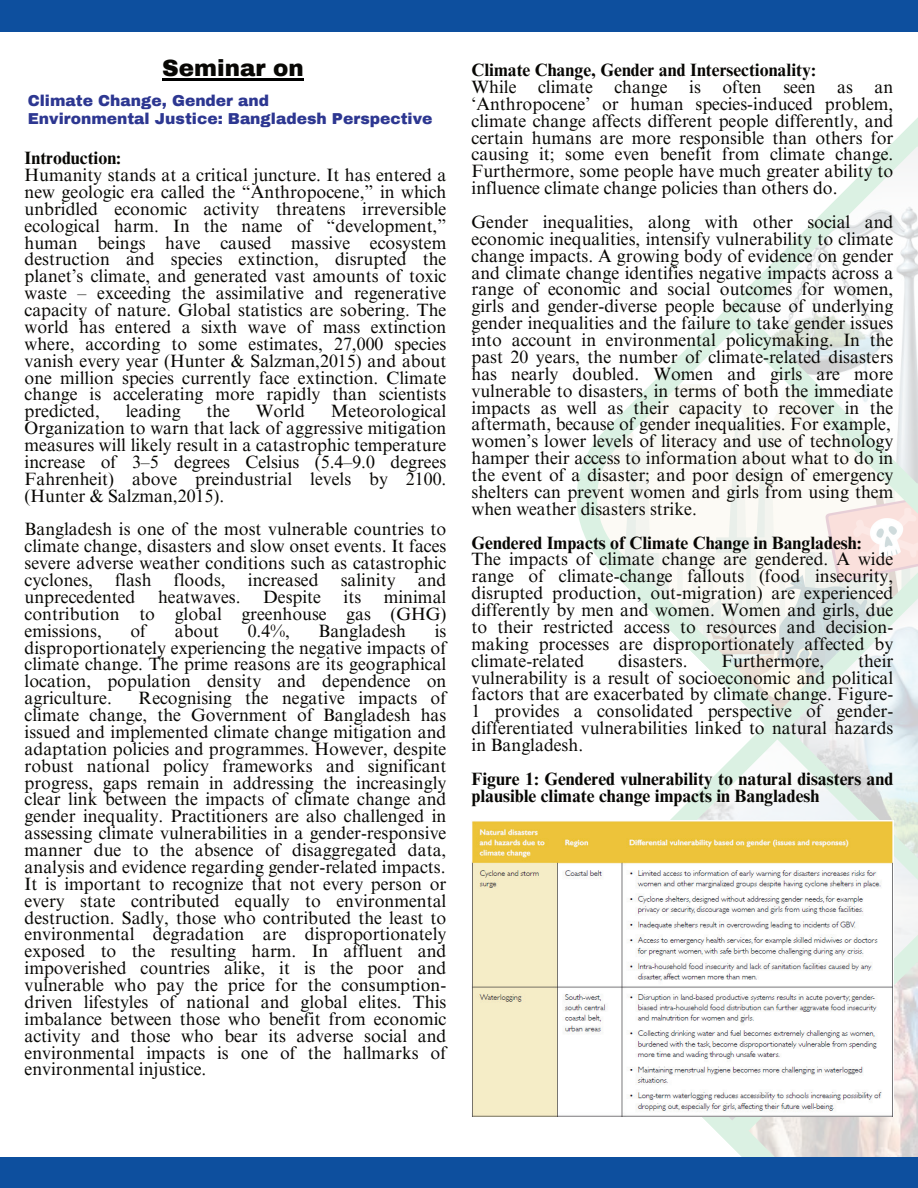
<style>
.page{position:relative;width:918px;height:1188px;background:#fff}
.page>*{position:absolute;margin:0;border:0;box-sizing:border-box;transform-origin:0 0}
.t1{font:900 22.95px "Archivo";color:#080704}
.t2{font:17.85px/16.8px "Times NRMT Pro";color:#080704;text-align:justify}
.t3{font:700 17.85px/16.8px "Times NRMT Pro";color:#080704}
.t4{font:900 15.45px/18px "Archivo";color:#2d3791}
</style>
<div class="page">
<svg style="left:577px;top:117px;width:341px;height:1040px"></svg>
<img style="left:597px;top:330px;width:321px;height:381px">
<img style="left:749px;top:146px;width:169px;height:338px">
<img style="left:788px;top:560px;width:130px;height:337px">
<img style="left:472px;top:821px;width:421px;height:296px">
<hr style="left:162px;top:78px;width:142px;height:2px;background:#000">
<div style="left:0;top:0;width:918px;height:32px;background:#0d4f9e"></div>
<div style="left:0;top:1157px;width:918px;height:31px;background:#0d4f9e"></div>
<p class="t1" style="left:162px;top:54px;width:143px">Seminar on</p>
<p class="t3" style="left:472px;top:62px;width:346px">Climate Change, Gender and Intersectionality:</p>
<p class="t2" style="left:472px;top:80px;width:423px">While climate change is often seen as an ‘Anthropocene’ or human species-induced problem, climate change affects different people differently, and certain humans are more responsible than others for causing it; some even benefit from climate change.<br>Furthermore, some people have much greater ability to influence climate change policies than others do.</p>
<p class="t2" style="left:472px;top:215px;width:423px;text-align:left">Gender inequalities, along with other social and economic inequalities, intensify vulnerability to climate change impacts. A growing body of evidence on gender and climate change identifies negative impacts across a range of economic and social outcomes for women, girls and gender-diverse people because of underlying gender inequalities and the failure to take gender issues into account in environmental policymaking. In the past 20 years, the number of climate-related disasters has nearly doubled. Women and girls are more vulnerable to disasters, in terms of both the immediate impacts as well as their capacity to recover in the aftermath, because of gender inequalities. For example, women’s lower levels of literacy and use of technology hamper their access to information about what to do in the event of a disaster; and poor design of emergency shelters can prevent women and girls from using them when weather disasters strike.</p>
<p class="t3" style="left:472px;top:535px;width:391px">Gendered Impacts of Climate Change in Bangladesh:</p>
<p class="t2" style="left:472px;top:552px;width:423px">The impacts of climate change are gendered. A wide range of climate-change fallouts (food insecurity, disrupted production, out-migration) are experienced differently by men and women. Women and girls, due to their restricted access to resources and decision&shy;making processes are disproportionately affected by climate-related</p>
<p class="t4" style="left:28px;top:91px;width:406px">Climate Change, Gender and<br>Environmental Justice: Bangladesh Perspective</p>
<p class="t3" style="left:25px;top:150px;width:98px">Introduction:</p>
<p class="t2" style="left:25px;top:168px;width:423px">Humanity stands at a critical juncture. It has entered a new geologic era called the “Anthropocene,” in which unbridled economic activity threatens irreversible ecological harm. In the name of “development,” human beings have caused massive ecosystem destruction and species extinction, disrupted the planet’s climate, and generated vast amounts of toxic waste – exceeding the assimilative and regenerative capacity of nature. Global statistics are sobering. The world has entered a sixth wave of mass extinction where, according to some estimates, 27,000 species vanish every year (Hunter &amp; Salzman,2015) and about one million species currently face extinction. Climate change is accelerating more rapidly than scientists predicted,</p>
<p class="t2" style="left:25px;top:404px;width:423px;text-indent:306px">Meteorological Organization to warn that lack of aggressive mitigation measures will likely result in a catastrophic temperature increase of 3–5 degrees Celsius (5.4–9.0 degrees Fahrenheit) above preindustrial levels by 2100. (Hunter &amp; Salzman,2015).</p>
<p class="t2" style="left:25px;top:522px;width:423px">Bangladesh is one of the most vulnerable countries to climate change, disasters and slow onset events. It faces severe adverse weather conditions such as catastrophic cyclones, flash floods, increased salinity and unprecedented</p>
<p class="t2" style="left:126px;top:404px;width:56px">leading</p>
<p class="t2" style="left:207px;top:404px;width:25px">the</p>
<p class="t2" style="left:256px;top:404px;width:51px">World</p>
<p class="t2" style="left:25px;top:589px;width:423px;text-indent:359px">minimal contribution to global greenhouse gas (GHG) emissions,</p>
<p class="t2" style="left:158px;top:589px;width:84px">heatwaves.</p>
<p class="t2" style="left:263px;top:589px;width:59px">Despite</p>
<p class="t2" style="left:344px;top:589px;width:19px">its</p>
<p class="t2" style="left:25px;top:623px;width:423px;text-indent:410px">is disproportionately experiencing the negative impacts of climate change. The prime reasons are its geographical location, population density and dependence on agriculture.</p>
<p class="t2" style="left:130px;top:623px;width:17px">of</p>
<p class="t2" style="left:175px;top:623px;width:46px">about</p>
<p class="t2" style="left:248px;top:623px;width:44px">0.4%,</p>
<p class="t2" style="left:318px;top:623px;width:89px">Bangladesh</p>
<p class="t2" style="left:472px;top:653px;width:423px;text-indent:387px">their vulnerability is a result of socioeconomic and political factors that are exacerbated by climate change. Figure-1 provides a consolidated perspective of gender&shy;differentiated vulnerabilities linked to natural hazards in Bangladesh.</p>
<p class="t3" style="left:472px;top:771px;width:423px">Figure 1: Gendered vulnerability to natural disasters and plausible climate change impacts in Bangladesh</p>
<p class="t2" style="left:618px;top:653px;width:71px">disasters.</p>
<p class="t2" style="left:721px;top:653px;width:105px">Furthermore,</p>
<p class="t2" style="left:25px;top:691px;width:423px;text-indent:114px">Recognising the negative impacts of climate change, the Government of Bangladesh has issued and implemented climate change mitigation and adaptation policies and programmes. However, despite robust national policy frameworks and significant progress, gaps remain in addressing the increasingly clear link between the impacts of climate change and gender inequality. Practitioners are also challenged in assessing climate vulnerabilities in a gender-responsive manner due to the absence of disaggregated data, analysis and evidence regarding gender-related impacts.<br>It is important to recognize that not every person or every state contributed equally to environmental destruction. Sadly, those who contributed the least to environmental degradation are disproportionately exposed to the resulting harm. In affluent and impoverished countries alike, it is the poor and vulnerable who pay the price for the consumption&shy;driven lifestyles of national and global elites. This imbalance between those who benefit from economic activity and those who bear its adverse social and environmental impacts is one of the hallmarks of environmental injustice.</p>
</div>
